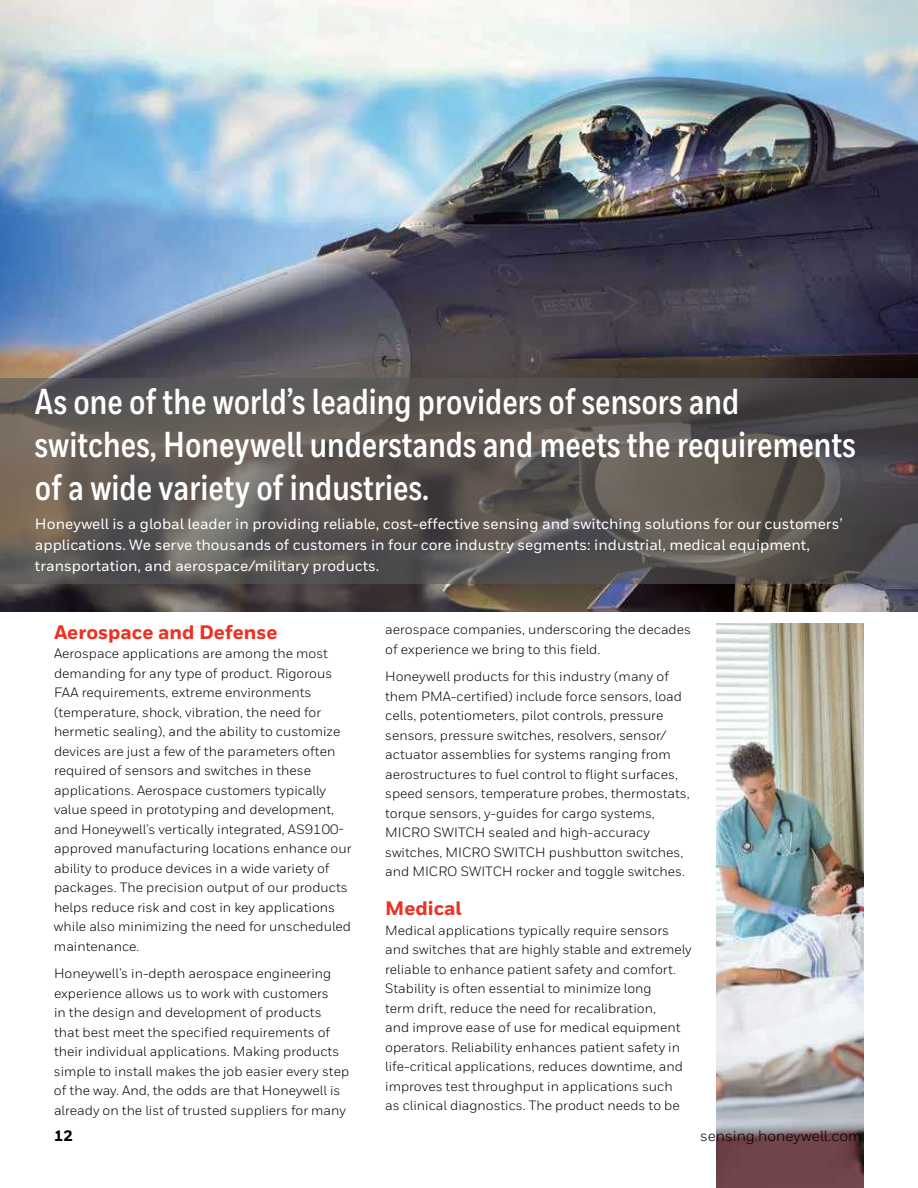
<style>
.page{position:relative;width:918px;height:1188px;background:#fff}
.page>*{position:absolute;margin:0;border:0;box-sizing:border-box;transform-origin:0 0}
.t1{font:700 36px/43.2px "Honeywell Cond";color:#fff}
.t2{font:800 19.5px "Honeywell Sans";color:#ee3123}
.t3{font:500 15px/21px "Honeywell Sans";color:#fff}
.t4{font:15px "Honeywell Sans";color:#000}
.t5{font:800 15px "Honeywell Sans";color:#000}
.t6{font:13.5px/19.5px "Honeywell Sans";color:#000}
</style>
<div class="page">
<img style="left:0;top:0;width:918px;height:611px">
<svg style="left:0;top:378px;width:918px;height:206px;background:#5a5551"></svg>
<img style="left:716px;top:624px;width:148px;height:564px">
<h1 class="t1" style="left:35px;top:380px;width:822px">As one of the world’s leading providers of sensors and switches, Honeywell understands and meets the requirements of a wide variety of industries.</h1>
<p class="t3" style="left:35px;top:513px;width:809px">Honeywell is a global leader in providing reliable, cost-effective sensing and switching solutions for our customers’ applications. We serve thousands of customers in four core industry segments: industrial, medical equipment, transportation, and aerospace/military products.</p>
<h2 class="t2" style="left:54px;top:620px;width:225px">Aerospace and Defense</h2>
<p class="t6" style="left:54px;top:644px;width:299px">Aerospace applications are among the most demanding for any type of product. Rigorous FAA requirements, extreme environments (temperature, shock, vibration, the need for hermetic sealing), and the ability to customize devices are just a few of the parameters often required of sensors and switches in these applications. Aerospace customers typically value speed in prototyping and development, and Honeywell’s vertically integrated, AS9100- approved manufacturing locations enhance our ability to produce devices in a wide variety of packages. The precision output of our products helps reduce risk and cost in key applications while also minimizing the need for unscheduled maintenance.</p>
<p class="t6" style="left:54px;top:964px;width:297px">Honeywell’s in-depth aerospace engineering experience allows us to work with customers<br>in the design and development of products that best meet the specified requirements of their individual applications. Making products simple to install makes the job easier every step of the way. And, the odds are that Honeywell is already on the list of trusted suppliers for many</p>
<p class="t6" style="left:385px;top:620px;width:307px">aerospace companies, underscoring the decades of experience we bring to this field.</p>
<p class="t6" style="left:385px;top:667px;width:306px">Honeywell products for this industry (many of them PMA-certified) include force sensors, load cells, potentiometers, pilot controls, pressure sensors, pressure switches, resolvers, sensor/ actuator assemblies for systems ranging from aerostructures to fuel control to flight surfaces, speed sensors, temperature probes, thermostats, torque sensors, y-guides for cargo systems, MICRO SWITCH sealed and high-accuracy switches, MICRO SWITCH pushbutton switches, and MICRO SWITCH rocker and toggle switches.</p>
<h2 class="t2" style="left:385px;top:897px;width:78px">Medical</h2>
<p class="t6" style="left:385px;top:920px;width:308px">Medical applications typically require sensors and switches that are highly stable and extremely reliable to enhance patient safety and comfort.<br>Stability is often essential to minimize long<br>term drift, reduce the need for recalibration,<br>and improve ease of use for medical equipment operators. Reliability enhances patient safety in life-critical applications, reduces downtime, and improves test throughput in applications such<br>as clinical diagnostics. The product needs to be</p>
<p class="t5" style="left:54px;top:1127px;width:20px">12</p>
<p class="t4" style="left:700px;top:1127px;width:163px">sensing.honeywell.com</p>
</div>
